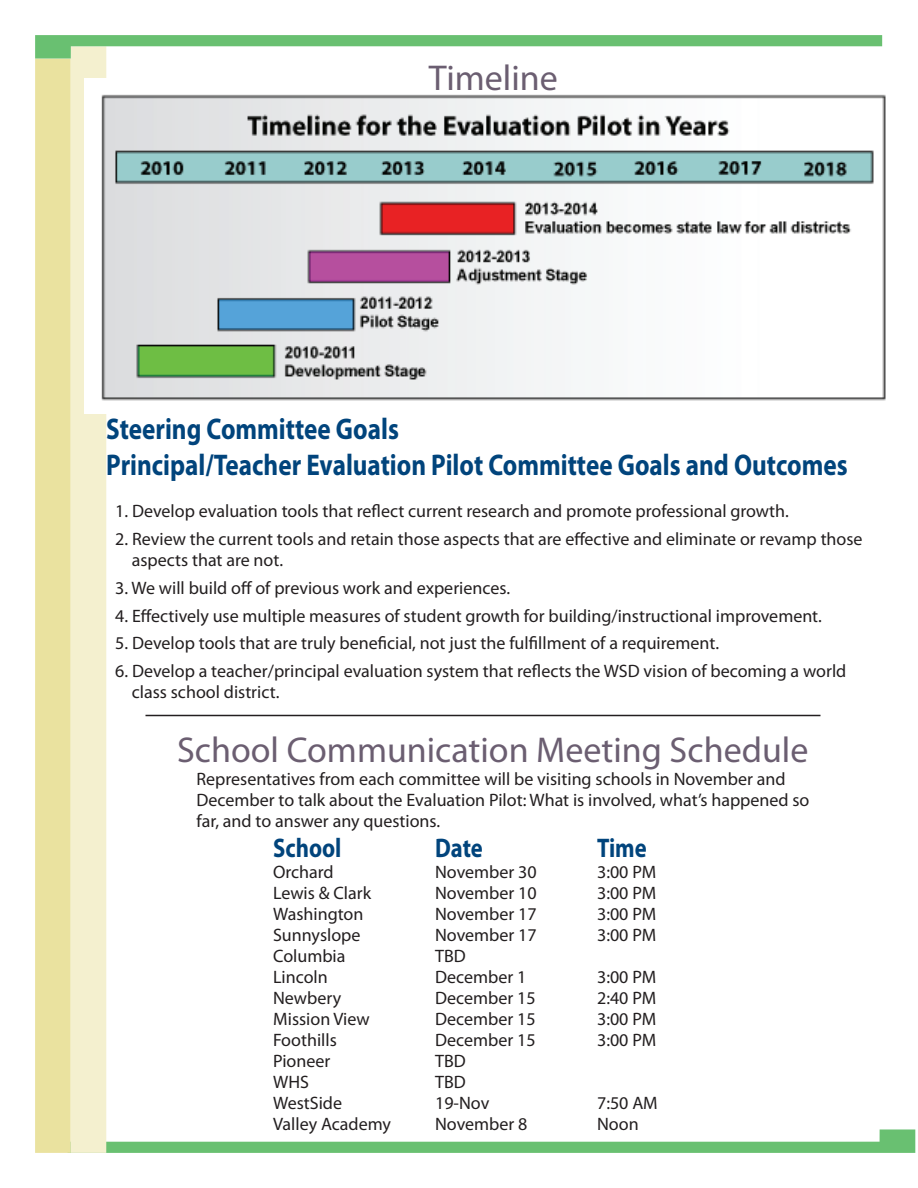
<style>
.page{position:relative;width:918px;height:1188px;background:#fff}
.page>*{position:absolute;margin:0;border:0;box-sizing:border-box;transform-origin:0 0}
.t1{font:36px "Myriad Pro";color:#6b5e71}
.t2{font:700 30px/36px "Myriad Pro";color:#01447c;scale:.84 1}
.t3{font:700 27px "Myriad Pro";color:#01447c;scale:.84 1}
.t4{font:18px/21px "Myriad Pro";color:#231f20}
</style>
<div class="page">
<svg style="left:106px;top:1129px;width:809px;height:24px"></svg>
<div style="left:35px;top:59px;width:36px;height:1094px;background:#eae29f"></div>
<div style="left:71px;top:46px;width:35px;height:1107px;background:#f4f0cf"></div>
<svg style="left:35px;top:35px;width:847px;height:24px"></svg>
<img style="left:84px;top:78px;width:802px;height:336px">
<hr style="left:145px;top:715px;width:675px;height:1px;background:#231f20">
<h1 class="t1" style="left:429px;top:56px;width:130px">Timeline</h1>
<h2 class="t2" style="left:106px;top:410px;width:884px">Steering Committee Goals<br>Principal/Teacher Evaluation Pilot Committee Goals and Outcomes</h2>
<p class="t4" style="left:115px;top:501px;width:675px">1. Develop evaluation tools that reflect current research and promote professional growth.</p>
<p class="t4" style="left:132px;top:528px;width:732px;text-indent:-17px">2. Review the current tools and retain those aspects that are effective and eliminate or revamp those aspects that are not.</p>
<p class="t4" style="left:115px;top:577px;width:396px">3. We will build off of previous work and experiences.</p>
<p class="t4" style="left:115px;top:605px;width:708px">4. Effectively use multiple measures of student growth for building/instructional improvement.</p>
<p class="t4" style="left:115px;top:633px;width:605px">5. Develop tools that are truly beneficial, not just the fulfillment of a requirement.</p>
<p class="t4" style="left:132px;top:660px;width:716px;text-indent:-17px">6. Develop a teacher/principal evaluation system that reflects the WSD vision of becoming a world class school district.</p>
<h1 class="t1" style="left:177px;top:728px;width:633px">School Communication Meeting Schedule</h1>
<p class="t4" style="left:196px;top:768px;width:615px">Representatives from each committee will be visiting schools in November and<br>December to talk about the Evaluation Pilot: What is involved, what’s happened so far, and to answer any questions.</p>
<h3 class="t3" style="left:273px;top:830px;width:83px">School</h3>
<h3 class="t3" style="left:435px;top:830px;width:58px">Date</h3>
<h3 class="t3" style="left:597px;top:830px;width:61px">Time</h3>
<p class="t4" style="left:273px;top:861px;width:62px">Orchard</p>
<p class="t4" style="left:435px;top:861px;width:103px">November 30</p>
<p class="t4" style="left:597px;top:861px;width:61px">3:00 PM</p>
<p class="t4" style="left:273px;top:882px;width:100px">Lewis &amp; Clark</p>
<p class="t4" style="left:435px;top:882px;width:103px">November 10</p>
<p class="t4" style="left:597px;top:882px;width:61px">3:00 PM</p>
<p class="t4" style="left:273px;top:903px;width:92px">Washington</p>
<p class="t4" style="left:435px;top:903px;width:103px">November 17</p>
<p class="t4" style="left:597px;top:903px;width:61px">3:00 PM</p>
<p class="t4" style="left:273px;top:924px;width:89px">Sunnyslope</p>
<p class="t4" style="left:435px;top:924px;width:103px">November 17</p>
<p class="t4" style="left:597px;top:924px;width:61px">3:00 PM</p>
<p class="t4" style="left:273px;top:945px;width:74px">Columbia</p>
<p class="t4" style="left:435px;top:945px;width:32px">TBD</p>
<p class="t4" style="left:273px;top:966px;width:56px">Lincoln</p>
<p class="t4" style="left:435px;top:966px;width:93px">December 1</p>
<p class="t4" style="left:597px;top:966px;width:61px">3:00 PM</p>
<p class="t4" style="left:273px;top:987px;width:70px">Newbery</p>
<p class="t4" style="left:435px;top:987px;width:102px">December 15</p>
<p class="t4" style="left:597px;top:987px;width:61px">2:40 PM</p>
<p class="t4" style="left:273px;top:1008px;width:98px">Mission View</p>
<p class="t4" style="left:435px;top:1008px;width:102px">December 15</p>
<p class="t4" style="left:597px;top:1008px;width:61px">3:00 PM</p>
<p class="t4" style="left:273px;top:1029px;width:65px">Foothills</p>
<p class="t4" style="left:435px;top:1029px;width:102px">December 15</p>
<p class="t4" style="left:597px;top:1029px;width:61px">3:00 PM</p>
<p class="t4" style="left:273px;top:1050px;width:59px">Pioneer</p>
<p class="t4" style="left:435px;top:1050px;width:32px">TBD</p>
<p class="t4" style="left:273px;top:1071px;width:37px">WHS</p>
<p class="t4" style="left:435px;top:1071px;width:32px">TBD</p>
<p class="t4" style="left:273px;top:1092px;width:70px">WestSide</p>
<p class="t4" style="left:435px;top:1092px;width:56px">19-Nov</p>
<p class="t4" style="left:597px;top:1092px;width:62px">7:50 AM</p>
<p class="t4" style="left:273px;top:1113px;width:119px">Valley Academy</p>
<p class="t4" style="left:435px;top:1113px;width:94px">November 8</p>
<p class="t4" style="left:597px;top:1113px;width:43px">Noon</p>
</div>
